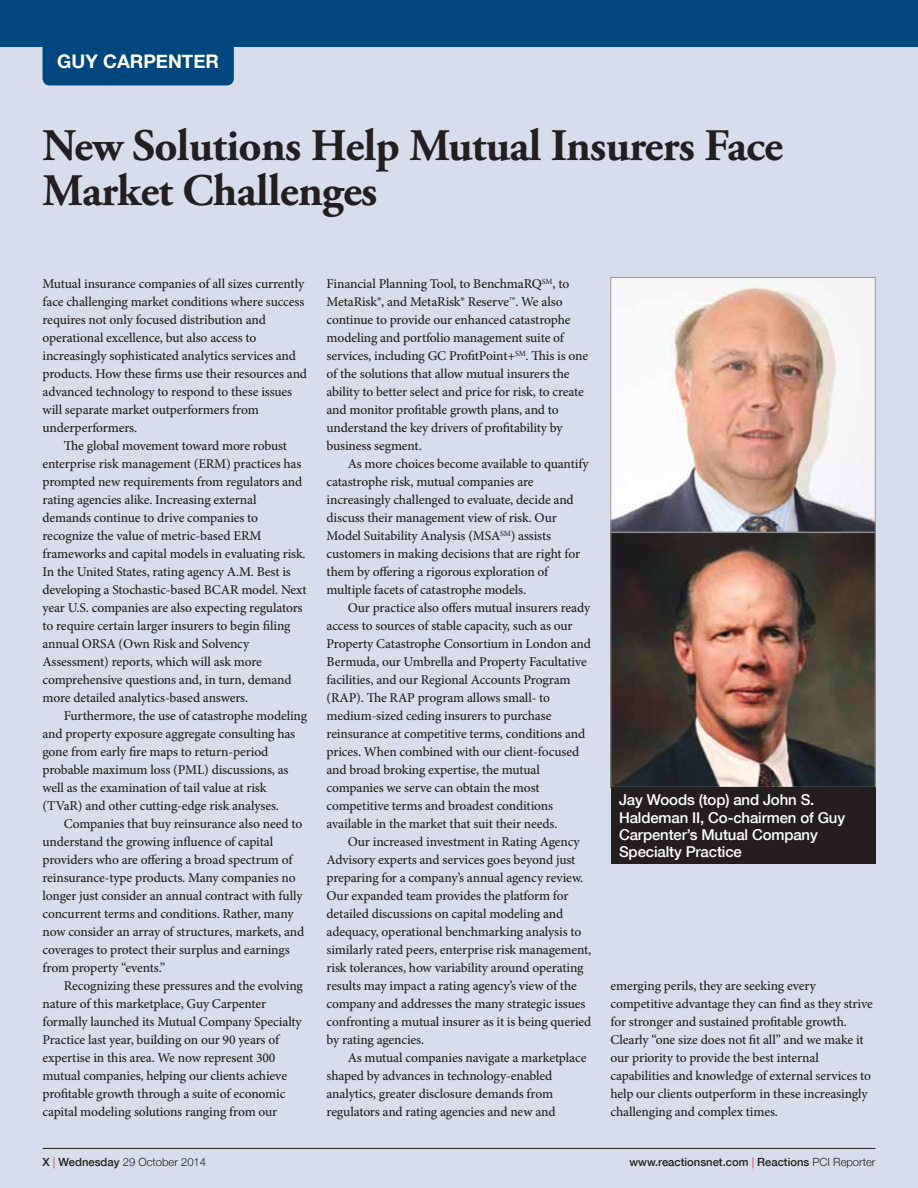
<style>
.page{position:relative;width:918px;height:1188px;background:#d7ddeb}
.page>*{position:absolute;margin:0;border:0;box-sizing:border-box;transform-origin:0 0}
.t1{font:700 45px/45px "Adobe Garamond Pro";letter-spacing:-.015em;color:#231f20}
.t2{font:700 18.75px "Helvetica Neue";color:#fff}
.t3{font:500 15px/17.2px "Helvetica Neue";letter-spacing:-.01em;color:#fff}
.t4{font:500 13.5px/18px "Minion Pro";letter-spacing:-.01em;color:#231f20}
.t5{font:500 11.25px "Helvetica Neue";color:#231f20}
.t6{font:300 11.25px "Helvetica Neue";color:#231f20}
.s1{font-weight:500}
.s2{color:#da2128}
.s3{font-weight:300;color:#da2128}
.s4{font-weight:300}
</style>
<div class="page">
<div style="left:0;top:0;width:918px;height:47px;background:#00467f"></div>
<hr style="left:43px;top:1148px;width:832px;height:1px;background:#231f20">
<div style="left:43px;top:33px;width:190px;height:52px;background:#00467f;border-radius:6px"></div>
<div style="left:43px;top:32px;width:191px;height:53px;border:2px solid #00467f;border-radius:6px"></div>
<img style="left:613px;top:279px;width:260px;height:251px">
<div style="left:611px;top:277px;width:264px;height:255px;border:1px solid #939598"></div>
<img style="left:613px;top:534px;width:260px;height:251px">
<div style="left:611px;top:787px;width:264px;height:77px;background:#231f20"></div>
<h2 class="t2" style="left:57px;top:45px;width:163px">GUY CARPENTER</h2>
<h1 class="t1" style="left:43px;top:124px;width:742px">New Solutions Help Mutual Insurers Face<br>Market Challenges</h1>
<p class="t4" style="left:43px;top:275px;width:266px">Mutual insurance companies of all sizes currently face challenging market conditions where success requires not only focused distribution and operational excellence, but also access to increasingly sophisticated analytics services and products. How these firms use their resources and advanced technology to respond to these issues will separate market outperformers from underperformers.</p>
<p class="t4" style="left:43px;top:437px;width:266px;text-indent:21px">The global movement toward more robust enterprise risk management (ERM) practices has prompted new requirements from regulators and rating agencies alike. Increasing external demands continue to drive companies to recognize the value of metric-based ERM frameworks and capital models in evaluating risk.<br>In the United States, rating agency A.M. Best is developing a Stochastic-based BCAR model. Next year U.S. companies are also expecting regulators to require certain larger insurers to begin filing annual ORSA (Own Risk and Solvency Assessment) reports, which will ask more comprehensive questions and, in turn, demand more detailed analytics-based answers.</p>
<p class="t4" style="left:43px;top:707px;width:266px;text-indent:21px">Furthermore, the use of catastrophe modeling and property exposure aggregate consulting has gone from early fire maps to return-period probable maximum loss (PML) discussions, as well as the examination of tail value at risk (TVaR) and other cutting-edge risk analyses.</p>
<p class="t4" style="left:43px;top:815px;width:263px;text-indent:21px">Companies that buy reinsurance also need to understand the growing influence of capital providers who are offering a broad spectrum of reinsurance-type products. Many companies no longer just consider an annual contract with fully concurrent terms and conditions. Rather, many now consider an array of structures, markets, and coverages to protect their surplus and earnings from property “events.”</p>
<p class="t4" style="left:43px;top:977px;width:262px;text-indent:21px">Recognizing these pressures and the evolving nature of this marketplace, Guy Carpenter formally launched its Mutual Company Specialty Practice last year, building on our 90 years of expertise in this area. We now represent 300 mutual companies, helping our clients achieve profitable growth through a suite of economic capital modeling solutions ranging from our</p>
<p class="t4" style="left:327px;top:275px;width:263px">Financial Planning Tool, to BenchmaRQ<sup>SM</sup>, to MetaRisk®, and MetaRisk® Reserve™. We also continue to provide our enhanced catastrophe modeling and portfolio management suite of services, including GC ProfitPoint+<sup>SM</sup>. This is one of the solutions that allow mutual insurers the ability to better select and price for risk, to create and monitor profitable growth plans, and to understand the key drivers of profitability by business segment.</p>
<p class="t4" style="left:327px;top:455px;width:264px;text-indent:21px">As more choices become available to quantify catastrophe risk, mutual companies are increasingly challenged to evaluate, decide and discuss their management view of risk. Our Model Suitability Analysis (MSA<sup>SM</sup>) assists customers in making decisions that are right for them by offering a rigorous exploration of multiple facets of catastrophe models.</p>
<p class="t4" style="left:327px;top:599px;width:266px;text-indent:21px">Our practice also offers mutual insurers ready access to sources of stable capacity, such as our Property Catastrophe Consortium in London and Bermuda, our Umbrella and Property Facultative facilities, and our Regional Accounts Program (RAP). The RAP program allows small- to medium-sized ceding insurers to purchase reinsurance at competitive terms, conditions and prices. When combined with our client-focused and broad broking expertise, the mutual companies we serve can obtain the most competitive terms and broadest conditions available in the market that suit their needs.</p>
<p class="t4" style="left:327px;top:833px;width:266px;text-indent:21px">Our increased investment in Rating Agency Advisory experts and services goes beyond just preparing for a company’s annual agency review.<br>Our expanded team provides the platform for detailed discussions on capital modeling and adequacy, operational benchmarking analysis to similarly rated peers, enterprise risk management, risk tolerances, how variability around operating results may impact a rating agency’s view of the company and addresses the many strategic issues confronting a mutual insurer as it is being queried by rating agencies.</p>
<p class="t4" style="left:327px;top:1049px;width:261px;text-indent:21px">As mutual companies navigate a marketplace shaped by advances in technology-enabled analytics, greater disclosure demands from regulators and rating agencies and new and</p>
<p class="t3" style="left:619px;top:791px;width:228px">Jay Woods (top) and John S.<br>Haldeman II, Co-chairmen of Guy<br>Carpenter’s Mutual Company<br>Specialty Practice</p>
<p class="t4" style="left:611px;top:977px;width:264px">emerging perils, they are seeking every competitive advantage they can find as they strive for stronger and sustained profitable growth.<br>Clearly “one size does not fit all” and we make it our priority to provide the best internal capabilities and knowledge of external services to help our clients outperform in these increasingly challenging and complex times.</p>
<p class="t6" style="left:43px;top:1153px;width:165px"><span class="s1">X</span> <span class="s2">|</span> <span class="s1">Wednesday</span> 29 October 2014</p>
<p class="t5" style="left:630px;top:1153px;width:247px">www.reactionsnet.com <span class="s3">|</span> Reactions <span class="s4">PCI Reporter</span></p>
</div>
